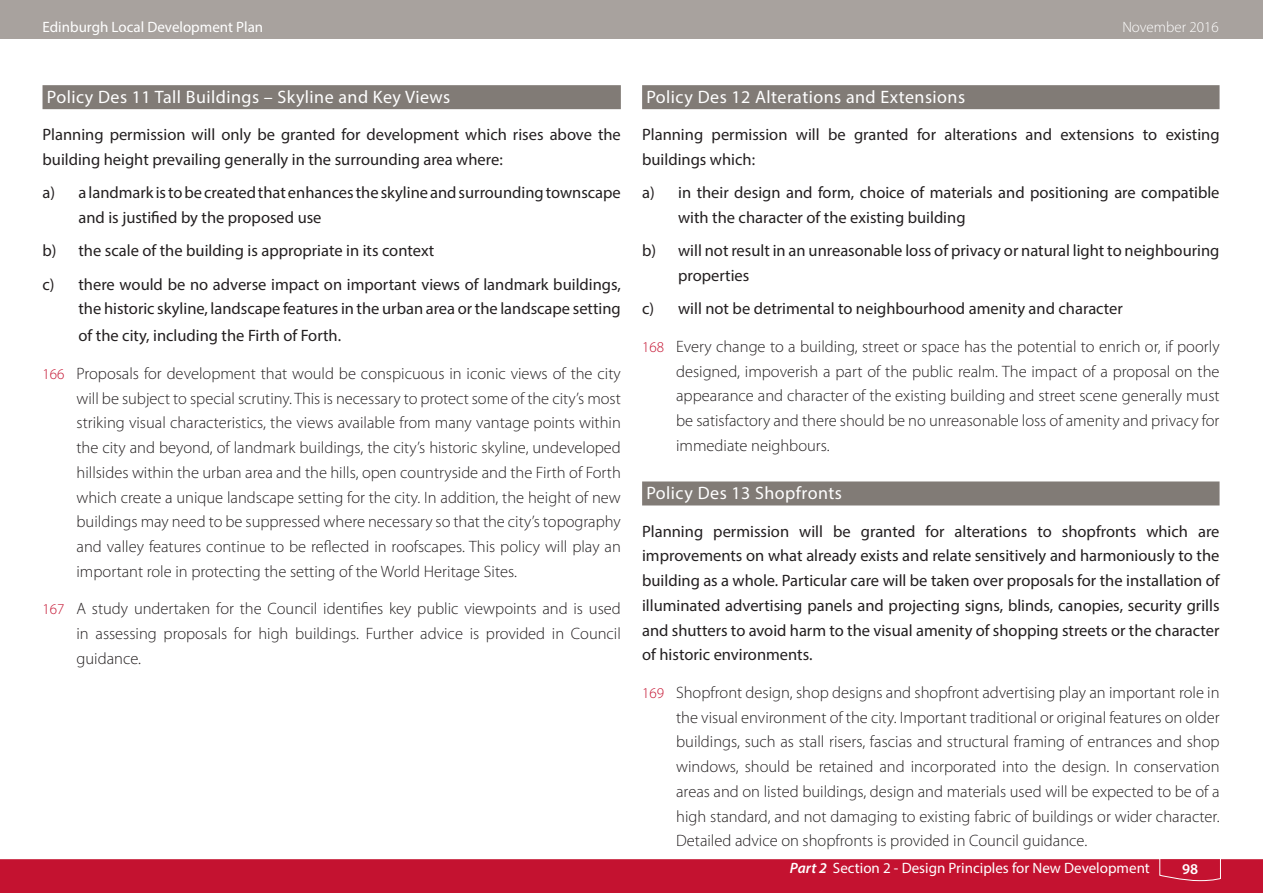
<style>
.page{position:relative;width:1263px;height:893px;background:#fff}
.page>*{position:absolute;margin:0;border:0;box-sizing:border-box;transform-origin:0 0}
.t1{font:18px "Myriad Pro";letter-spacing:.025em;color:#fff}
.t2{font:300 16.5px/24.8px "Myriad Pro";color:#231f20;text-align:justify}
.t3{font:16.5px/24.8px "Myriad Pro";color:#231f20}
.t4{font:15px "Myriad Pro";color:#fff}
.t5{font:300 15px "Myriad Pro";color:#fff}
.t6{font:600 15px "Myriad Pro";color:#fff}
.s1{font-size:15px;color:#c41230}
.s2{font-weight:600;font-style:italic}
</style>
<div class="page">
<div style="left:0;top:859px;width:1263px;height:34px;background:#c41230"></div>
<div style="left:0;top:0;width:1263px;height:38px;background:#a8a29e"></div>
<div style="left:43px;top:85px;width:578px;height:24px;background:#817b76"></div>
<div style="left:642px;top:85px;width:577px;height:24px;background:#817b76"></div>
<div style="left:642px;top:481px;width:577px;height:24px;background:#817b76"></div>
<svg style="left:0;top:859px;width:1263px;height:22px"></svg>
<p class="t4" style="left:43px;top:17px;width:222px">Edinburgh Local Development Plan</p>
<p class="t5" style="left:1122px;top:18px;width:98px">November 2016</p>
<p class="t1" style="left:47px;top:86px;width:405px">Policy Des 11 Tall Buildings – Skyline and Key Views</p>
<p class="t3" style="left:43px;top:122px;width:580px">Planning permission will only be granted for development which rises above the building height prevailing generally in the surrounding area where:</p>
<p class="t3" style="left:79px;top:180px;width:544px;text-indent:-36px">a) a landmark is to be created that enhances the skyline and surrounding townscape and is justified by the proposed use</p>
<p class="t3" style="left:43px;top:234px;width:580px;line-height:33.3px">b) the scale of the building is appropriate in its context<br>c) there would be no adverse impact on important views of landmark buildings,</p>
<p class="t3" style="left:79px;top:295px;width:544px;line-height:27px">the historic skyline, landscape features in the urban area or the landscape setting of the city, including the Firth of Forth.</p>
<p class="t2" style="left:77px;top:361px;width:546px;text-indent:-34px"><span class="s1">166</span> Proposals for development that would be conspicuous in iconic views of the city will be subject to special scrutiny. This is necessary to protect some of the city’s most striking visual characteristics, the views available from many vantage points within the city and beyond, of landmark buildings, the city’s historic skyline, undeveloped hillsides within the urban area and the hills, open countryside and the Firth of Forth which create a unique landscape setting for the city. In addition, the height of new buildings may need to be suppressed where necessary so that the city’s topography and valley features continue to be reflected in roofscapes. This policy will play an important role in protecting the setting of the World Heritage Sites.</p>
<p class="t2" style="left:77px;top:596px;width:546px;text-indent:-34px"><span class="s1">167</span> A study undertaken for the Council identifies key public viewpoints and is used in assessing proposals for high buildings. Further advice is provided in Council guidance.</p>
<p class="t1" style="left:646px;top:86px;width:320px">Policy Des 12 Alterations and Extensions</p>
<p class="t3" style="left:642px;top:122px;width:579px">Planning permission will be granted for alterations and extensions to existing buildings which:</p>
<p class="t3" style="left:678px;top:180px;width:543px;text-indent:-36px">a) in their design and form, choice of materials and positioning are compatible with the character of the existing building</p>
<p class="t3" style="left:678px;top:238px;width:543px;text-indent:-36px">b) will not result in an unreasonable loss of privacy or natural light to neighbouring properties</p>
<p class="t3" style="left:642px;top:296px;width:482px">c) will not be detrimental to neighbourhood amenity and character</p>
<p class="t2" style="left:676px;top:334px;width:545px;text-indent:-34px"><span class="s1">168</span> Every change to a building, street or space has the potential to enrich or, if poorly designed, impoverish a part of the public realm. The impact of a proposal on the appearance and character of the existing building and street scene generally must be satisfactory and there should be no unreasonable loss of amenity and privacy for immediate neighbours.</p>
<p class="t1" style="left:646px;top:482px;width:197px">Policy Des 13 Shopfronts</p>
<p class="t3" style="left:642px;top:518px;width:579px;text-align:justify">Planning permission will be granted for alterations to shopfronts which are improvements on what already exists and relate sensitively and harmoniously to the building as a whole. Particular care will be taken over proposals for the installation of illuminated advertising panels and projecting signs, blinds, canopies, security grills and shutters to avoid harm to the visual amenity of shopping streets or the character of historic environments.</p>
<p class="t2" style="left:676px;top:680px;width:545px;text-indent:-34px"><span class="s1">169</span> Shopfront design, shop designs and shopfront advertising play an important role in the visual environment of the city. Important traditional or original features on older buildings, such as stall risers, fascias and structural framing of entrances and shop windows, should be retained and incorporated into the design. In conservation areas and on listed buildings, design and materials used will be expected to be of a high standard, and not damaging to existing fabric of buildings or wider character.<br>Detailed advice on shopfronts is provided in Council guidance.</p>
<p class="t6" style="left:1182px;top:859px;width:18px">98</p>
<p class="t4" style="left:790px;top:859px;width:361px"><span class="s2">Part 2</span> Section 2 - Design Principles for New Development</p>
</div>
